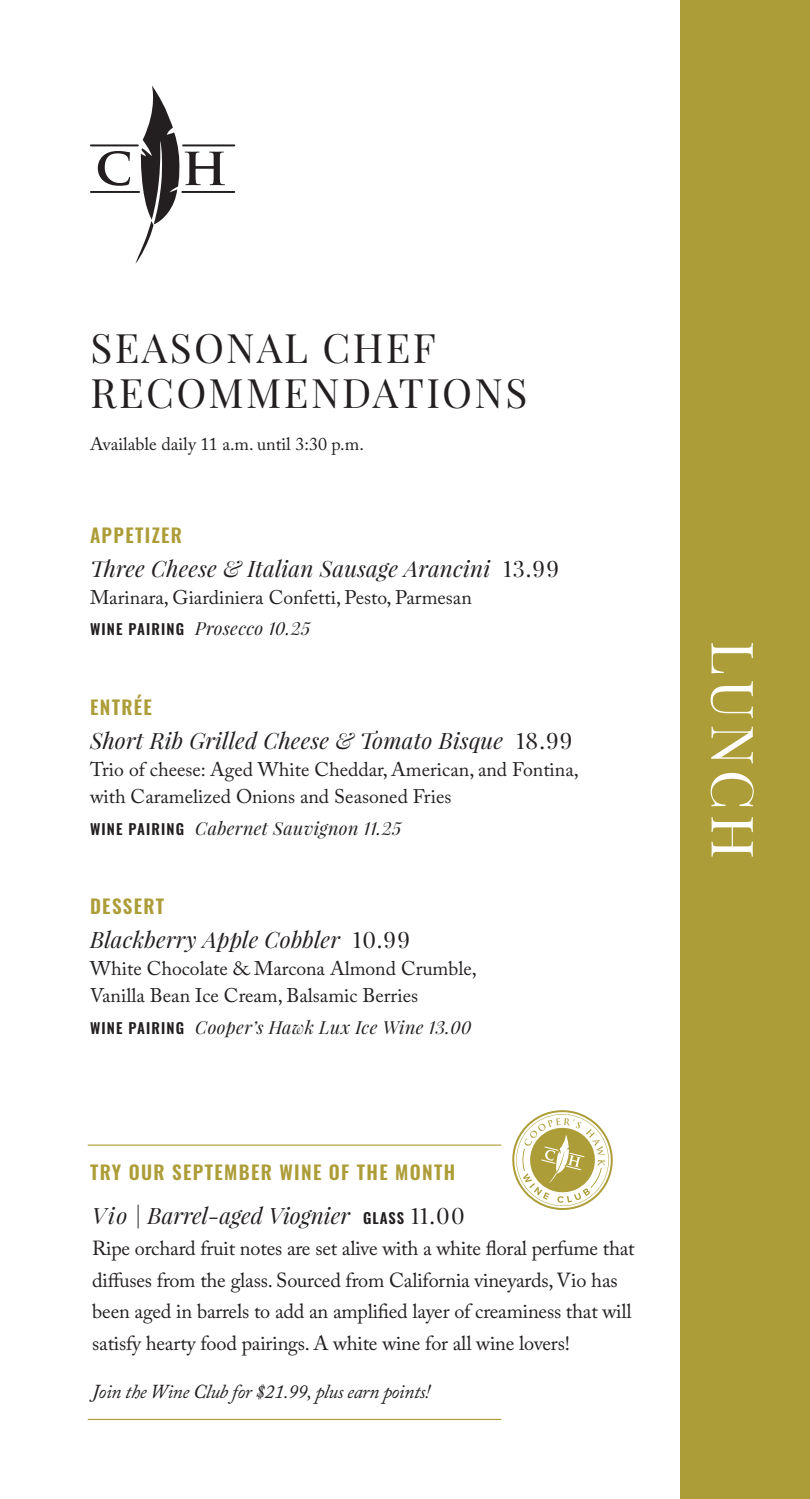
<style>
.page{position:relative;width:810px;height:1499px;background:#fff}
.page>*{position:absolute;margin:0;border:0;box-sizing:border-box;transform-origin:0 0}
.t1{font:58.5px "Playfair Display SC";letter-spacing:.08em;color:#fff}
.t2{font:40.5px/45px "Playfair Display SC";letter-spacing:.06em;color:#231f20}
.t3{font:italic 22.5px "Playfair Display";letter-spacing:.01em;color:#231f20}
.t4{font:20.25px/31.5px "Adobe Caslon Pro";letter-spacing:-.01em;color:#231f20}
.t5{font:19.8px/27px "Adobe Caslon Pro";color:#231f20}
.t6{font:italic 19.8px "Adobe Caslon Pro";letter-spacing:-.02em;color:#231f20}
.t7{font:600 19.12px "Oswald";letter-spacing:.07em;color:#ad9d38}
.t8{font:italic 18px "Playfair Display";letter-spacing:.02em;color:#231f20}
.t9{font:18px "Adobe Caslon Pro";color:#231f20}
.s1{font-style:normal}
.s2{font-family:"Oswald";font-weight:600;font-style:normal;font-size:14.62px}
</style>
<div class="page">
<div style="left:681px;top:0;width:129px;height:1498px;background:#ad9d38"></div>
<svg style="left:90px;top:85px;width:145px;height:179px"></svg>
<hr style="left:88px;top:1144px;width:413px;height:1px;background:#ad9d38">
<hr style="left:88px;top:1418px;width:413px;height:2px;background:#ad9d38">
<svg style="left:512px;top:1110px;width:101px;height:100px"></svg>
<p class="t2" style="left:90px;top:325px;width:438px">SEASONAL CHEF<br>RECOMMENDATIONS</p>
<p class="t9" style="left:90px;top:433px;width:275px">Available daily 11 a.m. until 3:30 p.m.</p>
<p class="t7" style="left:90px;top:525px;width:94px">APPETIZER</p>
<p class="t3" style="left:90px;top:553px;width:470px">Three Cheese &amp; Italian Sausage Arancini <span class="s1">13.99</span></p>
<p class="t5" style="left:90px;top:583px;width:383px">Marinara, Giardiniera Confetti, Pesto, Parmesan</p>
<p class="t8" style="left:90px;top:616px;width:222px"><span class="s2">WINE PAIRING</span> Prosecco 10.25</p>
<p class="t7" style="left:90px;top:697px;width:64px">ENTRÉE</p>
<p class="t3" style="left:90px;top:725px;width:484px">Short Rib Grilled Cheese &amp; Tomato Bisque <span class="s1">18.99</span></p>
<p class="t5" style="left:90px;top:755px;width:490px">Trio of cheese: Aged White Cheddar, American, and Fontina, with Caramelized Onions and Seasoned Fries</p>
<p class="t8" style="left:90px;top:816px;width:313px"><span class="s2">WINE PAIRING</span> Cabernet Sauvignon 11.25</p>
<p class="t7" style="left:90px;top:896px;width:76px">DESSERT</p>
<p class="t3" style="left:90px;top:924px;width:321px">Blackberry Apple Cobbler <span class="s1">10.99</span></p>
<p class="t5" style="left:90px;top:955px;width:388px">White Chocolate &amp; Marcona Almond Crumble,<br>Vanilla Bean Ice Cream, Balsamic Berries</p>
<p class="t8" style="left:90px;top:1015px;width:383px"><span class="s2">WINE PAIRING</span> Cooper’s Hawk Lux Ice Wine 13.00</p>
<p class="t7" style="left:90px;top:1162px;width:367px">TRY OUR SEPTEMBER WINE OF THE MONTH</p>
<p class="t3" style="left:92px;top:1200px;width:374px">Vio | Barrel-aged Viognier <span class="s2">GLASS</span> <span class="s1">11.00</span></p>
<p class="t4" style="left:92px;top:1232px;width:544px">Ripe orchard fruit notes are set alive with a white floral perfume that diffuses from the glass. Sourced from California vineyards, Vio has been aged in barrels to add an amplified layer of creaminess that will satisfy hearty food pairings. A white wine for all wine lovers!</p>
<p class="t6" style="left:92px;top:1379px;width:340px">Join the Wine Club for $21.99, plus earn points!</p>
<p class="t1" style="left:769px;top:640px;width:220px;rotate:90deg">LUNCH</p>
</div>
